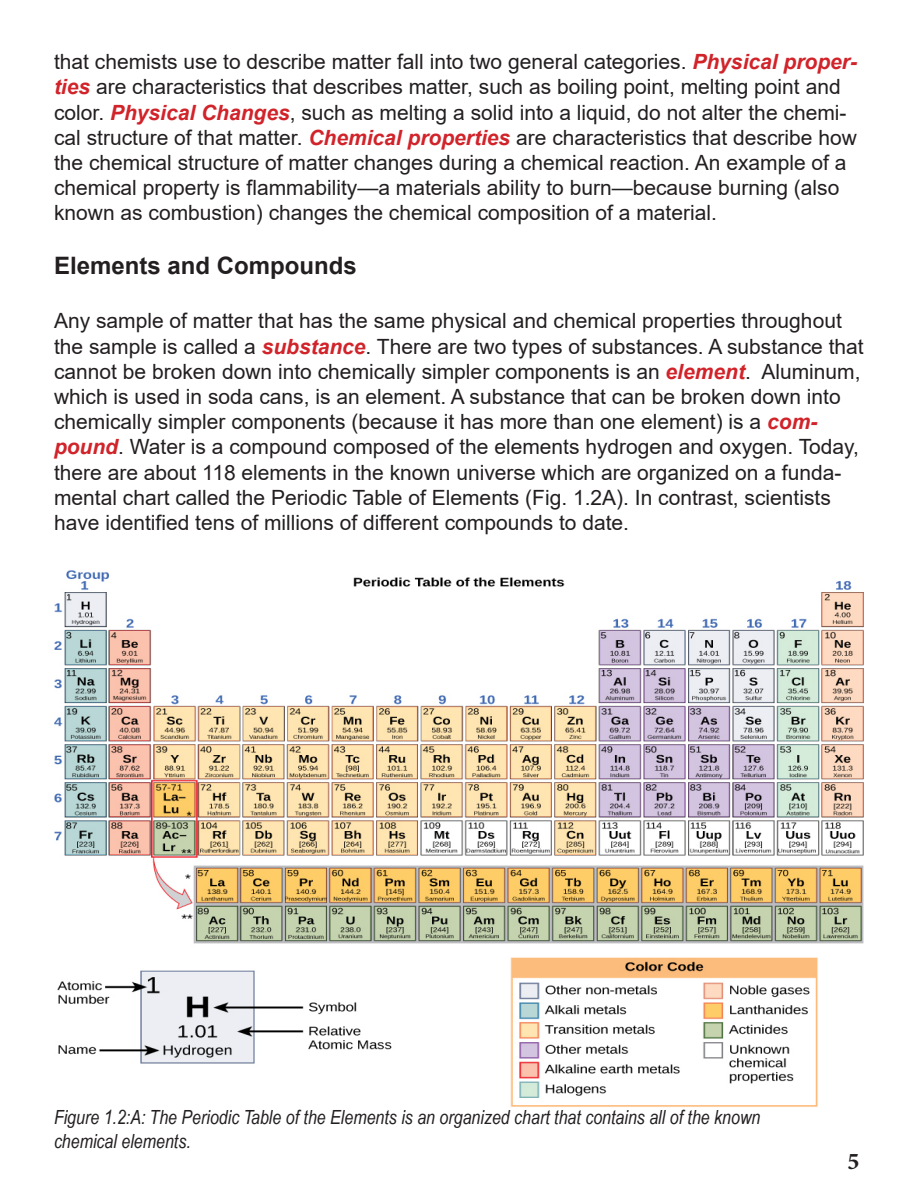
<style>
.page{position:relative;width:918px;height:1188px;background:#fff}
.page>*{position:absolute;margin:0;border:0;box-sizing:border-box;transform-origin:0 0}
.Subheading{font:700 24px "Arial";color:#231f20}
.t1{font:700 24px "Minion Pro";color:#231f20}
.Body_Text{font:21px/25.2px "Arial";color:#231f20}
.Figure_Captions{font:italic 19.5px/23.4px "Arial Narrow";color:#231f20}
.s1{font-weight:700;font-style:italic;color:#d1232a}
</style>
<div class="page">
<img style="left:54px;top:570px;width:810px;height:537px">
<p class="Body_Text" style="left:54px;top:49px;width:805px">that chemists use to describe matter fall into two general categories. <span class="s1">Physical proper&shy;ties</span> are characteristics that describes matter, such as boiling point, melting point and color. <span class="s1">Physical Changes</span>, such as melting a solid into a liquid, do not alter the chemi&shy;cal structure of that matter. <span class="s1">Chemical properties</span> are characteristics that describe how the chemical structure of matter changes during a chemical reaction. An example of a chemical property is flammability—a materials ability to burn—because burning (also known as combustion) changes the chemical composition of a material.</p>
<p class="Subheading" style="left:54px;top:249px;width:304px">Elements and Compounds</p>
<p class="Body_Text" style="left:54px;top:308px;width:811px">Any sample of matter that has the same physical and chemical properties throughout the sample is called a <span class="s1">substance</span>. There are two types of substances. A substance that cannot be broken down into chemically simpler components is an <span class="s1">element</span>. Aluminum, which is used in soda cans, is an element. A substance that can be broken down into chemically simpler components (because it has more than one element) is a <span class="s1">com&shy;pound</span>. Water is a compound composed of the elements hydrogen and oxygen. Today, there are about 118 elements in the known universe which are organized on a funda&shy;mental chart called the Periodic Table of Elements (Fig. 1.2A). In contrast, scientists have identified tens of millions of different compounds to date.</p>
<p class="Figure_Captions" style="left:54px;top:1105px;width:708px">Figure 1.2:A: The Periodic Table of the Elements is an organized chart that contains all of the known chemical elements.</p>
<p class="t1" style="left:848px;top:1145px;width:13px">5</p>
</div>
